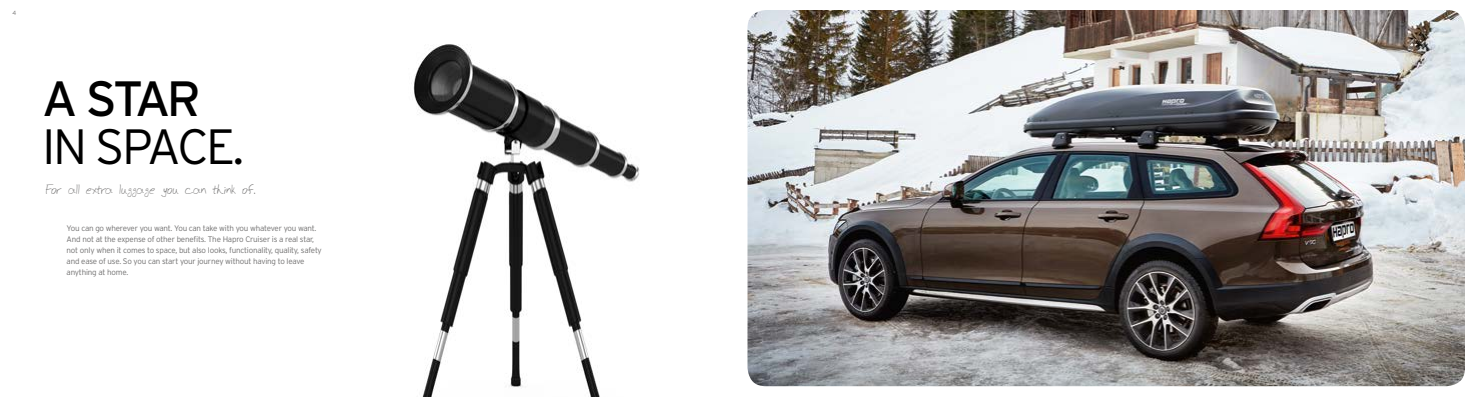
<style>
.page{position:relative;width:1475px;height:397px;background:#fff}
.page>*{position:absolute;margin:0;border:0;box-sizing:border-box;transform-origin:0 0}
.t1{font:300 49.5px "Interstate";letter-spacing:-.05em;color:#000}
.t2{font:49.5px "Interstate";color:#000}
.t3{font:13px "Bud Hand";color:#706f6f}
.t4{font:300 8px/11px "Interstate";letter-spacing:-.025em;color:#706f6f}
.t5{font:300 6px "Interstate";color:#706f6f}
</style>
<div class="page">
<img style="left:411px;top:44px;width:229px;height:353px">
<img style="left:747px;top:10px;width:718px;height:377px">
<p class="t5" style="left:12px;top:10px;width:5px">4</p>
<h1 class="t2" style="left:42px;top:71px;width:160px">A STAR</h1>
<h1 class="t1" style="left:42px;top:119px;width:204px">IN SPACE.</h1>
<h2 class="t3" style="left:46px;top:183px;width:211px">For all extra luggage you can think of.</h2>
<p class="t4" style="left:67px;top:222px;width:257px">You can go wherever you want. You can take with you whatever you want.<br>And not at the expense of other benefits. The Hapro Cruiser is a real star, not only when it comes to space, but also looks, functionality, quality, safety and ease of use. So you can start your journey without having to leave anything at home.</p>
</div>
